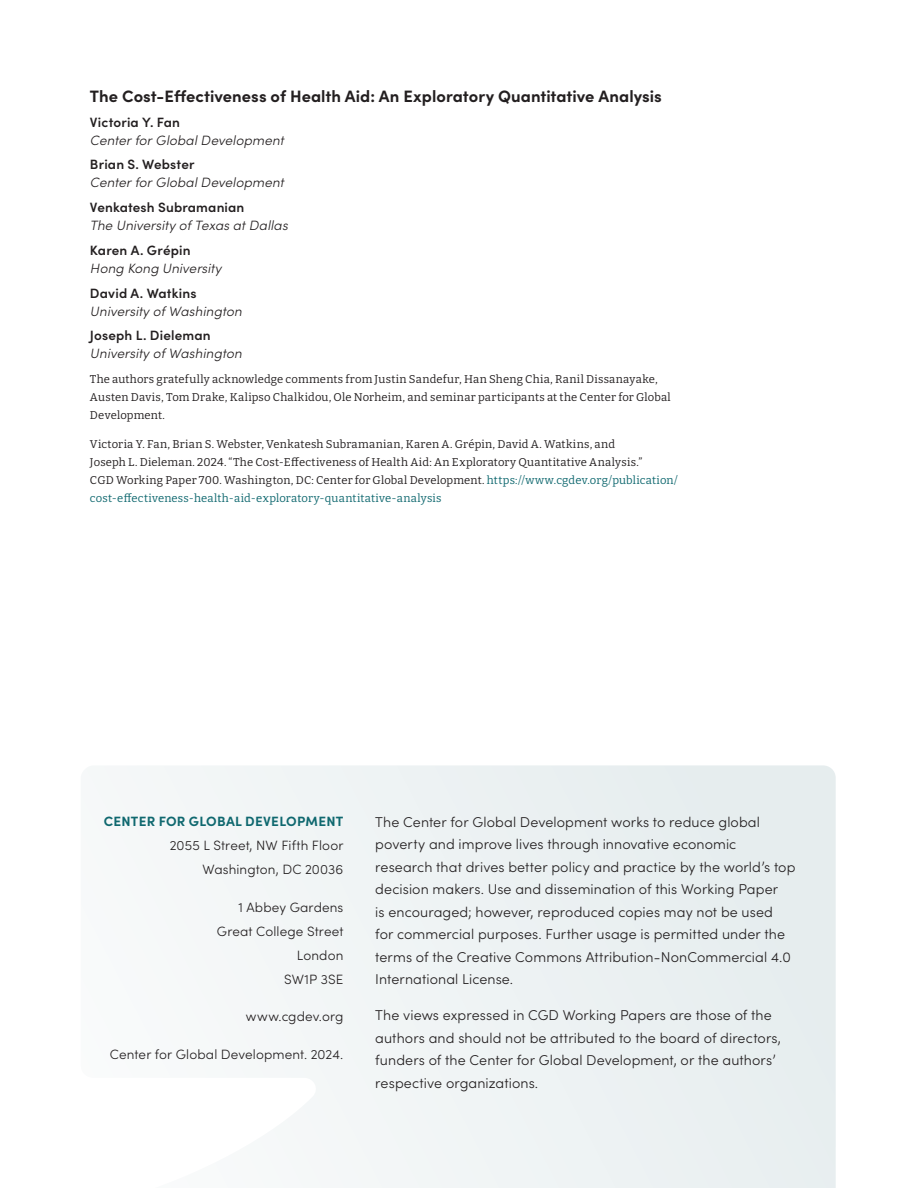
<style>
.page{position:relative;width:918px;height:1188px;background:#fff}
.page>*{position:absolute;margin:0;border:0;box-sizing:border-box;transform-origin:0 0}
.WP_Cvr2_Paper_title{font:700 16.5px "Sofia Pro";color:#231f20}
.t1{font:300 14.25px/22.5px "Sofia Pro";letter-spacing:.005em;color:#231f20}
.WP_Cvr2_Author_title{font:italic 300 13.5px "Sofia Pro";letter-spacing:.01em;color:#231f20}
.t2{font:300 13.5px/24px "Sofia Pro";letter-spacing:.01em;color:#231f20;text-align:right}
.WP_Cvr2_Authors{font:600 13.5px "Sofia Pro";letter-spacing:.01em;color:#231f20}
.t3{font:700 13.5px "Sofia Pro";letter-spacing:.02em;color:#0f686f}
.WP_Cvr2_Text{font:11.25px/18px "Bitter";letter-spacing:.02em;color:#231f20}
.s1{color:#0f686f}
</style>
<div class="page">
<svg style="left:126px;top:765px;width:710px;height:423px;fill:#eef3f4"></svg>
<p class="WP_Cvr2_Paper_title" style="left:90px;top:83px;width:573px">The Cost-Effectiveness of Health Aid: An Exploratory Quantitative Analysis</p>
<p class="WP_Cvr2_Authors" style="left:90px;top:112px;width:92px">Victoria Y. Fan</p>
<p class="WP_Cvr2_Author_title" style="left:90px;top:130px;width:196px">Center for Global Development</p>
<p class="WP_Cvr2_Authors" style="left:90px;top:154px;width:106px">Brian S. Webster</p>
<p class="WP_Cvr2_Author_title" style="left:90px;top:173px;width:196px">Center for Global Development</p>
<p class="WP_Cvr2_Authors" style="left:90px;top:197px;width:156px">Venkatesh Subramanian</p>
<p class="WP_Cvr2_Author_title" style="left:90px;top:216px;width:199px">The University of Texas at Dallas</p>
<p class="WP_Cvr2_Authors" style="left:90px;top:240px;width:102px">Karen A. Grépin</p>
<p class="WP_Cvr2_Author_title" style="left:90px;top:258px;width:133px">Hong Kong University</p>
<p class="WP_Cvr2_Authors" style="left:90px;top:283px;width:108px">David A. Watkins</p>
<p class="WP_Cvr2_Author_title" style="left:90px;top:301px;width:153px">University of Washington</p>
<p class="WP_Cvr2_Authors" style="left:90px;top:325px;width:122px">Joseph L. Dieleman</p>
<p class="WP_Cvr2_Author_title" style="left:90px;top:344px;width:153px">University of Washington</p>
<p class="WP_Cvr2_Text" style="left:90px;top:370px;width:582px">The authors gratefully acknowledge comments from Justin Sandefur, Han Sheng Chia, Ranil Dissanayake,<br>Austen Davis, Tom Drake, Kalipso Chalkidou, Ole Norheim, and seminar participants at the Center for Global<br>Development.</p>
<p class="WP_Cvr2_Text" style="left:90px;top:435px;width:589px">Victoria Y. Fan, Brian S. Webster, Venkatesh Subramanian, Karen A. Grépin, David A. Watkins, and<br>Joseph L. Dieleman. 2024. “The Cost-Effectiveness of Health Aid: An Exploratory Quantitative Analysis.”<br>CGD Working Paper 700. Washington, DC: Center for Global Development. <span class="s1">https://www.cgdev.org/publication/ cost-effectiveness-health-aid-exploratory-quantitative-analysis</span></p>
<p class="t3" style="left:104px;top:811px;width:241px">CENTER FOR GLOBAL DEVELOPMENT</p>
<p class="t2" style="left:170px;top:833px;width:175px">2055 L Street, NW Fifth Floor<br>Washington, DC 20036</p>
<p class="t2" style="left:217px;top:894px;width:128px">1 Abbey Gardens<br>Great College Street<br>London<br>SW1P 3SE</p>
<p class="t2" style="left:246px;top:1004px;width:99px">www.cgdev.org</p>
<p class="t2" style="left:110px;top:1041px;width:235px">Center for Global Development. 2024.</p>
<p class="t1" style="left:375px;top:810px;width:422px">The Center for Global Development works to reduce global poverty and improve lives through innovative economic research that drives better policy and practice by the world’s top decision makers. Use and dissemination of this Working Paper<br>is encouraged; however, reproduced copies may not be used<br>for commercial purposes. Further usage is permitted under the terms of the Creative Commons Attribution-NonCommercial 4.0<br>International License.</p>
<p class="t1" style="left:375px;top:1003px;width:407px">The views expressed in CGD Working Papers are those of the authors and should not be attributed to the board of directors, funders of the Center for Global Development, or the authors’ respective organizations.</p>
</div>
